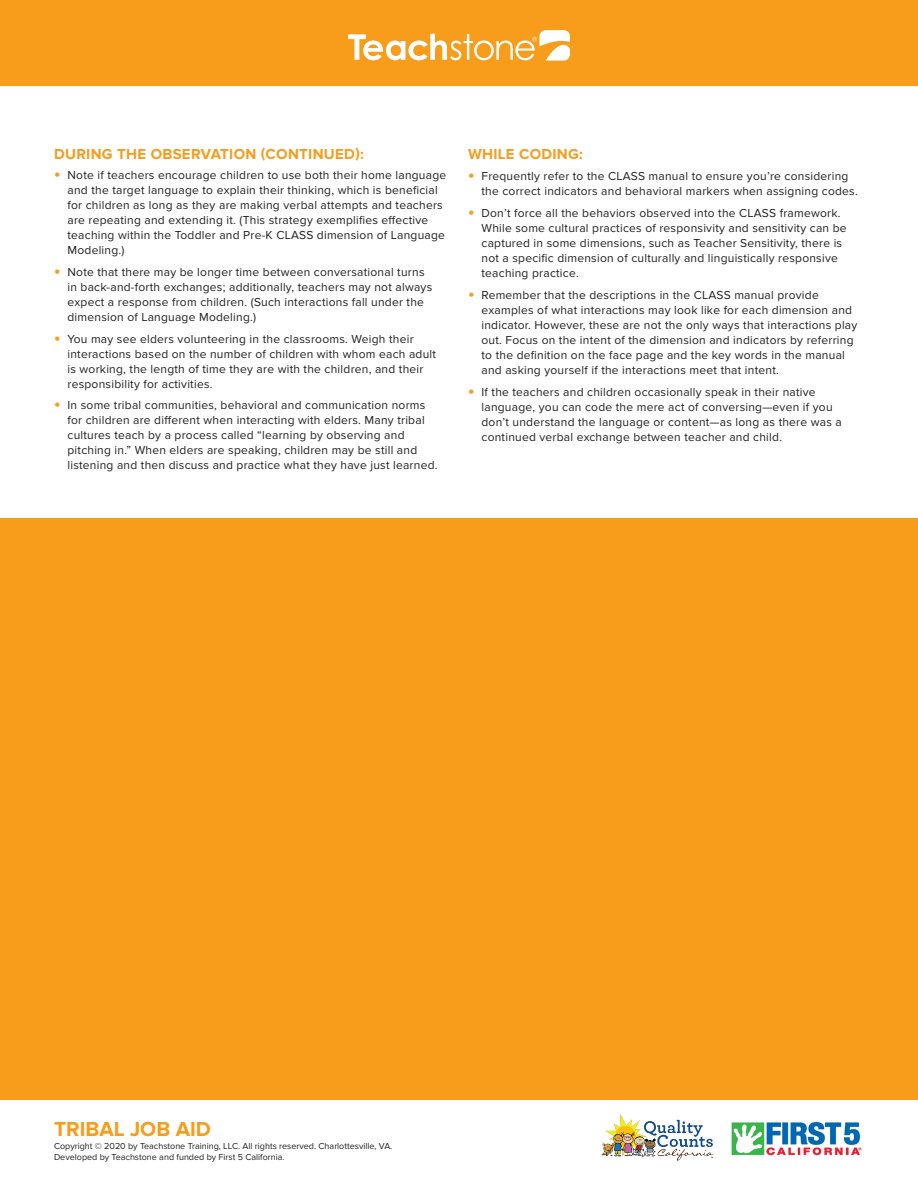
<style>
.page{position:relative;width:918px;height:1188px;background:#fff}
.page>*{position:absolute;margin:0;border:0;box-sizing:border-box;transform-origin:0 0}
.t1{font:700 21px "Proxima Nova";color:#f89c1c}
.t2{font:700 15px "Proxima Nova";letter-spacing:.02em;color:#f89c1c}
.t3{font:12px/15px "Proxima Nova";letter-spacing:.02em;color:#231f20}
.t4{font:9px/10.8px "Proxima Nova";color:#231f20}
.s1{font-weight:700;font-size:18px;color:#f89c1c}
</style>
<div class="page">
<div style="left:0;top:0;width:918px;height:85px;background:#f89c1c"></div>
<svg style="left:348px;top:30px;width:222px;height:31px"></svg>
<img style="left:601px;top:1114px;width:113px;height:47px">
<img style="left:731px;top:1121px;width:131px;height:35px">
<div style="left:0;top:518px;width:918px;height:581px;background:#f89c1c"></div>
<p class="t2" style="left:54px;top:145px;width:311px">DURING THE OBSERVATION (CONTINUED):</p>
<p class="t3" style="left:68px;top:168px;width:380px;text-indent:-14px"><span class="s1">•</span> Note if teachers encourage children to use both their home language and the target language to explain their thinking, which is beneficial for children as long as they are making verbal attempts and teachers are repeating and extending it. (This strategy exemplifies effective teaching within the Toddler and Pre-K CLASS dimension of Language Modeling.)</p>
<p class="t3" style="left:68px;top:265px;width:366px;text-indent:-14px"><span class="s1">•</span> Note that there may be longer time between conversational turns in back-and-forth exchanges; additionally, teachers may not always expect a response from children. (Such interactions fall under the dimension of Language Modeling.)</p>
<p class="t3" style="left:68px;top:332px;width:370px;text-indent:-14px"><span class="s1">•</span> You may see elders volunteering in the classrooms. Weigh their interactions based on the number of children with whom each adult is working, the length of time they are with the children, and their responsibility for activities.</p>
<p class="t3" style="left:68px;top:398px;width:372px;text-indent:-14px"><span class="s1">•</span> In some tribal communities, behavioral and communication norms for children are different when interacting with elders. Many tribal cultures teach by a process called “learning by observing and pitching in.” When elders are speaking, children may be still and listening and then discuss and practice what they have just learned.</p>
<p class="t2" style="left:468px;top:145px;width:117px">WHILE CODING:</p>
<p class="t3" style="left:482px;top:169px;width:378px;text-indent:-14px"><span class="s1">•</span> Frequently refer to the CLASS manual to ensure you’re considering the correct indicators and behavioral markers when assigning codes.</p>
<p class="t3" style="left:482px;top:206px;width:367px;text-indent:-14px"><span class="s1">•</span> Don’t force all the behaviors observed into the CLASS framework.<br>While some cultural practices of responsivity and sensitivity can be captured in some dimensions, such as Teacher Sensitivity, there is not a specific dimension of culturally and linguistically responsive teaching practice.</p>
<p class="t3" style="left:482px;top:288px;width:377px;text-indent:-14px"><span class="s1">•</span> Remember that the descriptions in the CLASS manual provide examples of what interactions may look like for each dimension and indicator. However, these are not the only ways that interactions play out. Focus on the intent of the dimension and indicators by referring to the definition on the face page and the key words in the manual and asking yourself if the interactions meet that intent.</p>
<p class="t3" style="left:482px;top:385px;width:362px;text-indent:-14px"><span class="s1">•</span> If the teachers and children occasionally speak in their native language, you can code the mere act of conversing—even if you don’t understand the language or content—as long as there was a continued verbal exchange between teacher and child.</p>
<h1 class="t1" style="left:54px;top:1117px;width:158px">TRIBAL JOB AID</h1>
<p class="t4" style="left:54px;top:1141px;width:340px">Copyright © 2020 by Teachstone Training, LLC. All rights reserved. Charlottesville, VA.<br>Developed by Teachstone and funded by First 5 California.</p>
</div>
